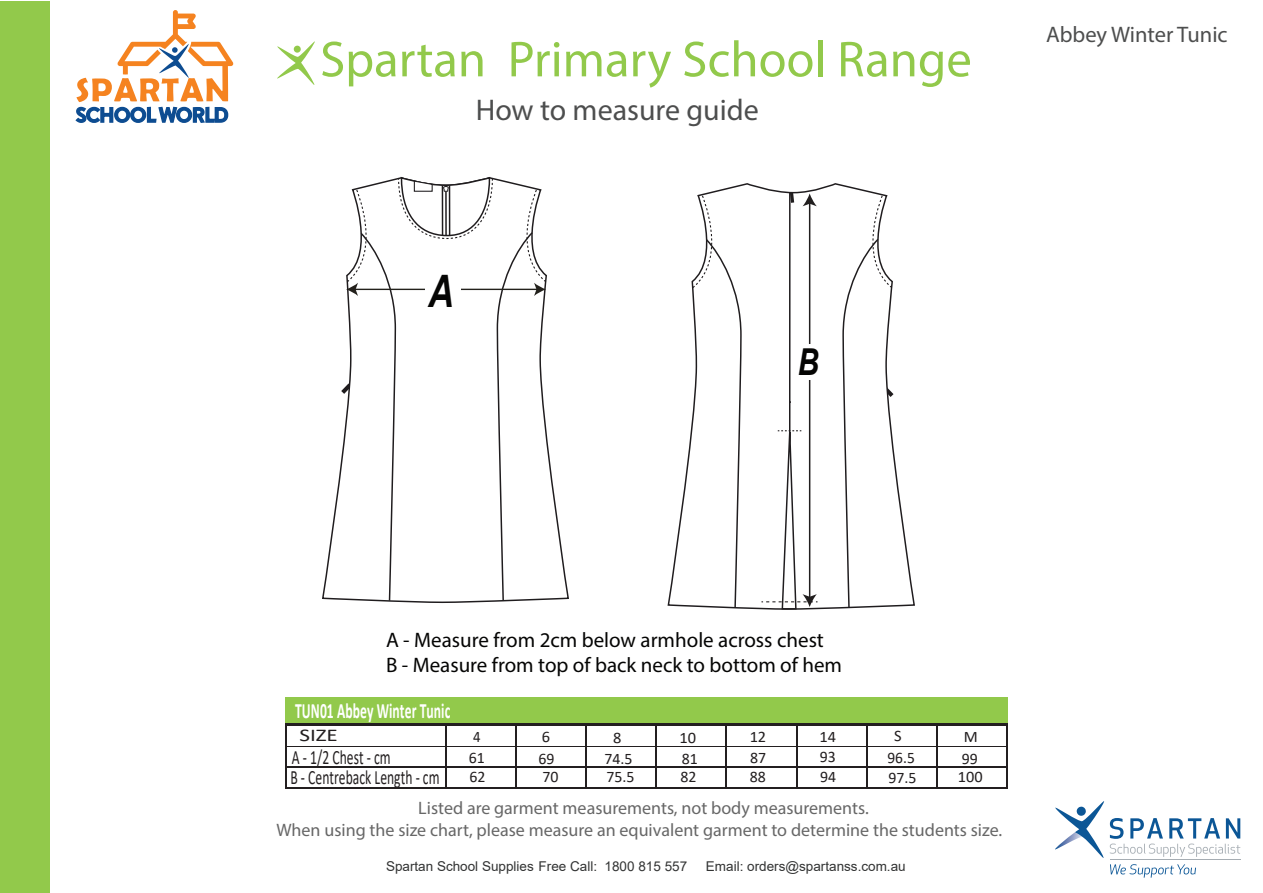
<style>
.page{position:relative;width:1263px;height:893px;background:#fff}
.page>*{position:absolute;margin:0;border:0;box-sizing:border-box;transform-origin:0 0}
.t1{font:50.85px "Myriad Pro";color:#92c94b}
.t2{font:italic 700 44.7px "Arial";color:#050504;scale:.79 1}
.t3{font:italic 700 37.05px "Arial Narrow";color:#050504;scale:.96 1}
.t4{font:30px "Myriad Pro";color:#4d4e4e}
.t5{font:23.55px "Myriad Pro";color:#fff}
.t6{font:22.5px "Myriad Pro";color:#4d4e4e}
.t7{font:700 21.9px "Calibri";letter-spacing:.005em;color:#fff;scale:.62 1}
.t8{font:21px/25.2px "Myriad Pro";color:#050504}
.t9{font:20.4px "Calibri";letter-spacing:.005em;color:#231f20;scale:.67 1}
.t10{font:18px/21.6px "Myriad Pro";color:#676767;text-align:center}
.t11{font:18px "Calibri";color:#231f20;scale:1.29 1}
.t12{font:16.05px "Calibri";color:#231f20}
.t13{font:16.05px "Calibri";color:#231f20;scale:.96 1}
.t14{font:16.05px "Calibri";color:#231f20;scale:.92 1}
.t15{font:13.5px "Arial";color:#323333}
</style>
<div class="page">
<svg style="left:1110px;top:864px;width:86px;height:14px"></svg>
<svg style="left:1110px;top:818px;width:130px;height:39px"></svg>
<hr style="left:1110px;top:859px;width:130px;height:1px;background:#a6adb3">
<svg style="left:1055px;top:801px;width:49px;height:57px"></svg>
<div style="left:0;top:1px;width:50px;height:891px;background:#92c94b"></div>
<svg style="left:75px;top:10px;width:158px;height:113px"></svg>
<hr style="left:285px;top:787px;width:721px;height:2px;background:#231f20">
<svg style="left:866px;top:725px;width:1px;height:19px"></svg>
<svg style="left:1006px;top:725px;width:1px;height:19px"></svg>
<hr style="left:445px;top:724px;width:2px;height:64px;background:#231f20">
<hr style="left:515px;top:724px;width:2px;height:64px;background:#231f20">
<hr style="left:585px;top:724px;width:2px;height:65px;background:#231f20">
<hr style="left:656px;top:724px;width:1px;height:65px;background:#231f20">
<hr style="left:726px;top:724px;width:1px;height:64px;background:#231f20">
<hr style="left:796px;top:724px;width:1px;height:64px;background:#231f20">
<hr style="left:866px;top:744px;width:1px;height:44px;background:#231f20">
<hr style="left:936px;top:725px;width:1px;height:63px;background:#231f20">
<hr style="left:1006px;top:744px;width:1px;height:44px;background:#231f20">
<div style="left:285px;top:697px;width:722px;height:27px;background:#92c94b"></div>
<svg style="left:285px;top:725px;width:1px;height:20px"></svg>
<hr style="left:285px;top:745px;width:1px;height:44px;background:#231f20">
<hr style="left:285px;top:723px;width:722px;height:2px;background:#231f20">
<hr style="left:286px;top:766px;width:721px;height:2px;background:#231f20">
<hr style="left:285px;top:745px;width:722px;height:1px;background:#231f20">
<svg style="left:277px;top:41px;width:38px;height:44px"></svg>
<svg style="left:293px;top:45px;width:8px;height:8px"></svg>
<svg style="left:322px;top:436px;width:247px;height:167px"></svg>
<svg style="left:337px;top:176px;width:210px;height:426px"></svg>
<div style="left:426px;top:262px;width:31px;height:44px;background:#fff"></div>
<div style="left:426px;top:267px;width:35px;height:40px;background:#fff"></div>
<svg style="left:667px;top:429px;width:248px;height:178px"></svg>
<svg style="left:691px;top:184px;width:207px;height:426px"></svg>
<div style="left:795px;top:344px;width:29px;height:36px;background:#fff"></div>
<h1 class="t1" style="left:320px;top:28px;width:653px">Spartan Primary School Range</h1>
<h3 class="t4" style="left:476px;top:91px;width:284px">How to measure guide</h3>
<h2 class="t2" style="left:428px;top:261px;width:34px">A</h2>
<h3 class="t3" style="left:798px;top:334px;width:23px">B</h3>
<p class="t6" style="left:1046px;top:20px;width:183px">Abbey Winter Tunic</p>
<p class="t8" style="left:386px;top:627px;width:458px">A - Measure from 2cm below armhole across chest<br>B - Measure from top of back neck to bottom of hem</p>
<h3 class="t5" style="left:312px;top:695px;width:162px">BOMBER JACKET</h3>
<p class="t7" style="left:295px;top:695px;width:252px">TUN01 Abbey Winter Tunic</p>
<p class="t11" style="left:299px;top:723px;width:31px">SIZE</p>
<p class="t14" style="left:473px;top:725px;width:10px">4</p>
<p class="t12" style="left:542px;top:725px;width:10px">6</p>
<p class="t12" style="left:613px;top:726px;width:10px">8</p>
<p class="t12" style="left:679px;top:726px;width:18px">10</p>
<p class="t12" style="left:750px;top:726px;width:18px">12</p>
<p class="t12" style="left:820px;top:725px;width:18px">14</p>
<p class="t12" style="left:894px;top:725px;width:9px">S</p>
<p class="t12" style="left:964px;top:725px;width:16px">M</p>
<p class="t12" style="left:469px;top:747px;width:17px">61</p>
<p class="t12" style="left:538px;top:747px;width:17px">69</p>
<p class="t12" style="left:604px;top:747px;width:30px">74.5</p>
<p class="t12" style="left:682px;top:747px;width:18px">81</p>
<p class="t12" style="left:750px;top:746px;width:18px">87</p>
<p class="t12" style="left:820px;top:746px;width:18px">93</p>
<p class="t13" style="left:887px;top:747px;width:30px">96.5</p>
<p class="t12" style="left:962px;top:747px;width:17px">99</p>
<p class="t9" style="left:292px;top:743px;width:149px">A - 1/2 Chest - cm</p>
<p class="t9" style="left:290px;top:763px;width:224px">B - Centreback Length - cm</p>
<p class="t12" style="left:470px;top:765px;width:18px">62</p>
<p class="t12" style="left:542px;top:766px;width:18px">70</p>
<p class="t12" style="left:606px;top:766px;width:30px">75.5</p>
<p class="t12" style="left:681px;top:765px;width:18px">82</p>
<p class="t12" style="left:750px;top:766px;width:17px">88</p>
<p class="t12" style="left:820px;top:766px;width:17px">94</p>
<p class="t12" style="left:888px;top:767px;width:29px">97.5</p>
<p class="t12" style="left:958px;top:766px;width:26px">100</p>
<p class="t10" style="left:276px;top:797px;width:727px">Listed are garment measurements, not body measurements.<br>When using the size chart, please measure an equivalent garment to determine the students size.</p>
<p class="t15" style="left:386px;top:857px;width:303px">Spartan School Supplies Free Call: 1800 815 557</p>
<p class="t15" style="left:706px;top:857px;width:201px">Email: orders@spartanss.com.au</p>
</div>
